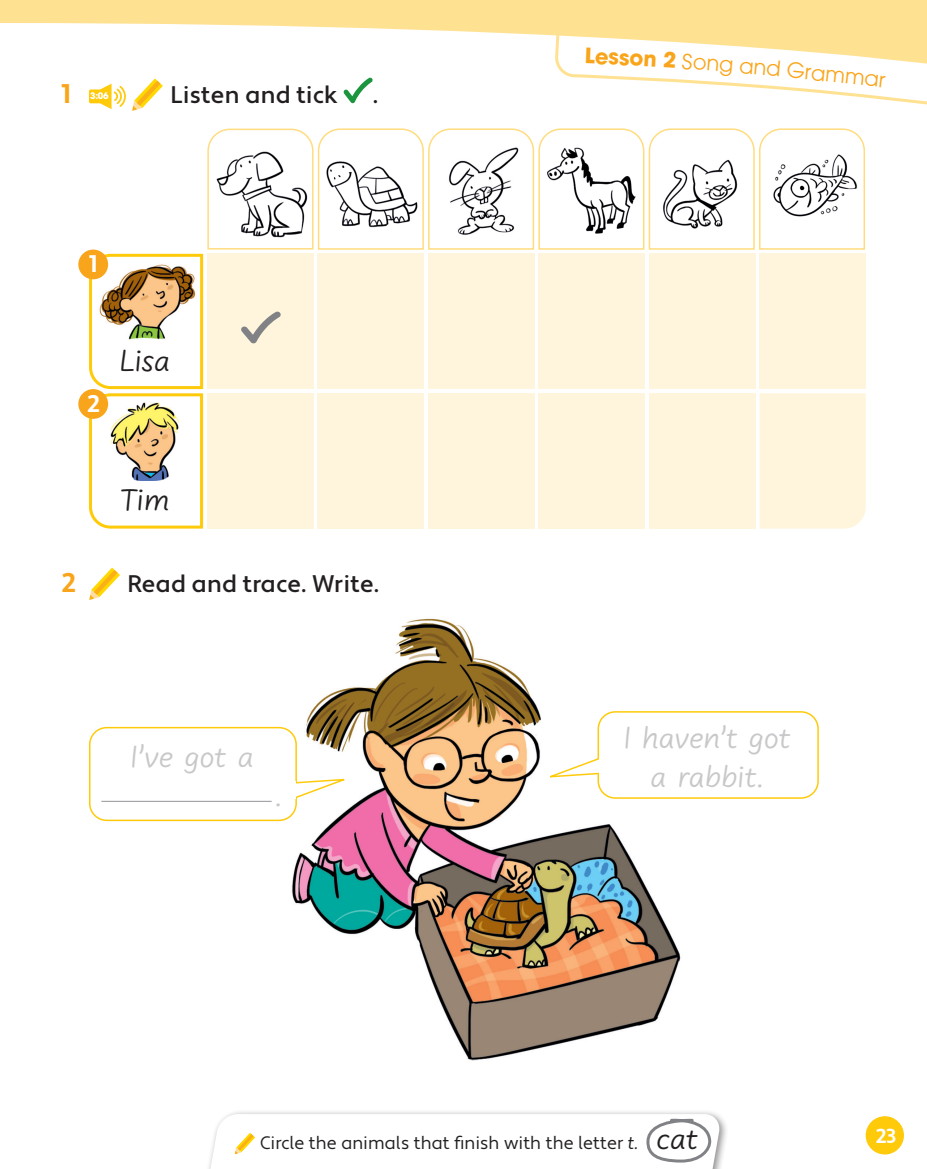
<style>
.page{position:relative;width:927px;height:1169px;background:#fff}
.page>*{position:absolute;margin:0;border:0;box-sizing:border-box;transform-origin:0 0}
._00_Exercise_text_in{font:31.5px/39px "Uberhand Pro";color:#c7c8ca;text-align:center}
.t1{font:31.5px "Uberhand Pro";letter-spacing:-.005em;color:#231f20}
._00_Rubric{font:700 27px "Apertura";color:#f9a51b}
._00_Rubric-2{font:500 24px "Apertura";letter-spacing:.01em;color:#231f20}
.t2{font:700 24px "Apertura";color:#fff}
.t3{font:21px "ITC Avant Garde Pro";color:#f9a51b}
.t4{font:700 21px "ITC Avant Garde Pro";color:#f9a51b}
.t5{font:700 20.25px "Apertura";color:#fff}
.t6{font:18px "Apertura";color:#231f20}
.t7{font:700 9px "ITC Avant Garde Pro";color:#fff}
.s1{font-weight:400}
.s2{font-family:"Apertura Obliq"}
.s3{font-family:"Uberhand Pro";font-size:31.5px}
</style>
<div class="page">
<img style="left:253px;top:618px;width:464px;height:443px">
<svg style="left:107px;top:107px;width:36px;height:4px"></svg>
<svg style="left:87px;top:128px;width:778px;height:401px"></svg>
<svg style="left:89px;top:567px;width:31px;height:33px"></svg>
<div style="left:90px;top:727px;width:206px;height:93px;background:#fff;border-radius:17px"></div>
<hr style="left:101px;top:801px;width:170px;height:1px;background:#939598">
<div style="left:89px;top:727px;width:208px;height:94px;border:2px solid #feca0a;border-radius:17px"></div>
<svg style="left:294px;top:777px;width:60px;height:22px"></svg>
<div style="left:598px;top:712px;width:219px;height:86px;background:#fff;border-radius:17px"></div>
<div style="left:597px;top:711px;width:221px;height:87px;border:2px solid #feca0a;border-radius:17px"></div>
<svg style="left:540px;top:756px;width:60px;height:23px"></svg>
<div style="left:78px;top:249px;width:30px;height:30px;background:#f9a51b;border-radius:50%"></div>
<div style="left:78px;top:389px;width:30px;height:30px;background:#f9a51b;border-radius:50%"></div>
<div style="left:865px;top:1116px;width:38px;height:38px;background:#feca0a;border-radius:50%"></div>
<svg style="left:0;top:0;width:926px;height:107px"></svg>
<div style="left:203px;top:1109px;width:525px;height:60px;background:#231f20;opacity:.5"></div>
<svg style="left:208px;top:1114px;width:514px;height:55px"></svg>
<svg style="left:552px;top:16px;width:374px;height:91px"></svg>
<p class="_00_Rubric" style="left:61px;top:77px;width:12px">1</p>
<p class="t7" style="left:90px;top:90px;width:20px">3:06</p>
<p class="_00_Rubric-2" style="left:170px;top:80px;width:169px">Listen and tick</p>
<p class="_00_Rubric-2" style="left:373px;top:80px;width:7px">.</p>
<p class="t2" style="left:89px;top:249px;width:10px">1</p>
<p class="t2" style="left:87px;top:389px;width:14px">2</p>
<p class="t1" style="left:120px;top:338px;width:52px">Lisa</p>
<p class="t1" style="left:120px;top:478px;width:51px">Tim</p>
<p class="_00_Rubric" style="left:61px;top:566px;width:16px">2</p>
<p class="_00_Rubric-2" style="left:127px;top:569px;width:253px">Read and trace. Write.</p>
<p class="_00_Exercise_text_in" style="left:130px;top:735px;width:125px">I’ve got a</p>
<p class="_00_Exercise_text_in" style="left:275px;top:774px;width:8px">.</p>
<p class="t4" style="left:595px;top:42px;width:50px;rotate:3deg">esso</p>
<p class="t4" style="left:644px;top:44px;width:65px;rotate:4deg">n2<span class="s1">So</span></p>
<p class="t3" style="left:707px;top:49px;width:76px;rotate:5deg">ng and</p>
<p class="t3" style="left:788px;top:56px;width:100px;rotate:6deg">Grammar</p>
<p class="_00_Exercise_text_in" style="left:623px;top:716px;width:169px">I haven’t got a rabbit.</p>
<p class="t6" style="left:260px;top:1132px;width:439px">Circle the animals that finish with the letter <span class="s2">t.</span> <span class="s3">cat</span></p>
<p class="t5" style="left:875px;top:1123px;width:22px">23</p>
</div>
